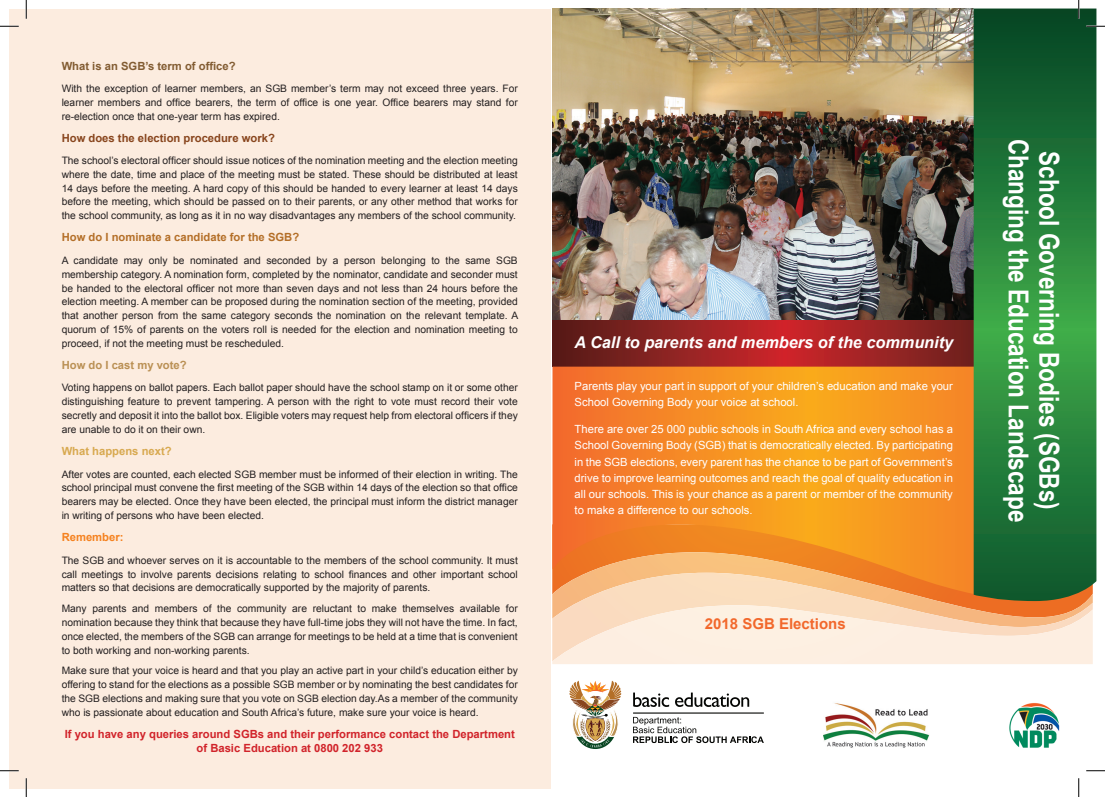
<style>
.page{position:relative;width:1105px;height:797px;background:#fff}
.page>*{position:absolute;margin:0;border:0;box-sizing:border-box;transform-origin:0 0}
.t1{font:700 27.5px/30.9px "Arial Narrow";color:#fff;text-align:center}
.t2{font:italic 700 16.25px "Arial";color:#fff}
.t3{font:700 15px "Arial";color:#f2682c}
.t4{font:11.25px/16.2px "Arial";color:#fff}
.t5{font:700 11.25px/13.8px "Arial";color:#d1232a;text-align:center}
.t6{font:700 11.25px "Arial";color:#b46f28}
.t7{font:700 11.25px "Arial";color:#88451d}
.t8{font:700 11.25px "Arial";color:#825c32}
.t9{font:700 11.25px "Arial";color:#ba9054}
.t10{font:700 11.25px "Arial";color:#d8a950}
.t11{font:700 11.25px "Arial";color:#f58220}
.t12{font:10.25px/13.8px "Arial";color:#231f20;text-align:justify}
</style>
<div class="page">
<div style="left:9px;top:9px;width:542px;height:779px;background:#fcecdf"></div>
<img style="left:552px;top:9px;width:422px;height:312px">
<svg style="left:552px;top:321px;width:422px;height:45px;background:#942222"></svg>
<svg style="left:569px;top:680px;width:52px;height:69px"></svg>
<svg style="left:633px;top:717px;width:131px;height:26px"></svg>
<svg style="left:633px;top:692px;width:36px;height:15px"></svg>
<svg style="left:675px;top:692px;width:74px;height:15px"></svg>
<hr style="left:633px;top:712px;width:131px;height:1px;background:#040503">
<svg style="left:552px;top:605px;width:541px;height:56px;background:#fcebdb"></svg>
<svg style="left:552px;top:366px;width:527px;height:256px;background:#f59a3e"></svg>
<svg style="left:974px;top:9px;width:122px;height:592px;background:#237a38"></svg>
<img style="left:824px;top:703px;width:106px;height:45px">
<img style="left:1009px;top:703px;width:51px;height:45px">
<svg style="left:0;top:25px;width:19px;height:2px"></svg>
<svg style="left:1086px;top:25px;width:19px;height:2px"></svg>
<svg style="left:0;top:770px;width:19px;height:1px"></svg>
<svg style="left:1086px;top:770px;width:19px;height:1px"></svg>
<svg style="left:25px;top:0;width:2px;height:19px"></svg>
<svg style="left:25px;top:778px;width:2px;height:19px"></svg>
<svg style="left:1078px;top:0;width:1px;height:19px"></svg>
<svg style="left:1078px;top:778px;width:1px;height:19px"></svg>
<p class="t8" style="left:62px;top:58px;width:175px">What is an SGB’s term of office?</p>
<p class="t12" style="left:62px;top:82px;width:458px">With the exception of learner members, an SGB member’s term may not exceed three years. For learner members and office bearers, the term of office is one year. Office bearers may stand for re-election once that one-year term has expired.</p>
<p class="t7" style="left:62px;top:131px;width:215px">How does the election procedure work?</p>
<p class="t12" style="left:62px;top:154px;width:458px">The school’s electoral officer should issue notices of the nomination meeting and the election meeting where the date, time and place of the meeting must be stated. These should be distributed at least 14 days before the meeting. A hard copy of this should be handed to every learner at least 14 days before the meeting, which should be passed on to their parents, or any other method that works for the school community, as long as it in no way disadvantages any members of the school community.</p>
<p class="t6" style="left:62px;top:230px;width:239px">How do I nominate a candidate for the SGB?</p>
<p class="t12" style="left:62px;top:254px;width:458px">A candidate may only be nominated and seconded by a person belonging to the same SGB membership category. A nomination form, completed by the nominator, candidate and seconder must be handed to the electoral officer not more than seven days and not less than 24 hours before the election meeting. A member can be proposed during the nomination section of the meeting, provided that another person from the same category seconds the nomination on the relevant template. A quorum of 15% of parents on the voters roll is needed for the election and nomination meeting to proceed, if not the meeting must be rescheduled.</p>
<p class="t9" style="left:62px;top:357px;width:127px">How do I cast my vote?</p>
<p class="t12" style="left:62px;top:381px;width:458px">Voting happens on ballot papers. Each ballot paper should have the school stamp on it or some other distinguishing feature to prevent tampering. A person with the right to vote must record their vote secretly and deposit it into the ballot box. Eligible voters may request help from electoral officers if they are unable to do it on their own.</p>
<p class="t10" style="left:62px;top:443px;width:112px">What happens next?</p>
<p class="t12" style="left:62px;top:467px;width:458px">After votes are counted, each elected SGB member must be informed of their election in writing. The school principal must convene the first meeting of the SGB within 14 days of the election so that office bearers may be elected. Once they have been elected, the principal must inform the district manager in writing of persons who have been elected.</p>
<p class="t11" style="left:62px;top:530px;width:63px">Remember:</p>
<p class="t12" style="left:62px;top:553px;width:458px">The SGB and whoever serves on it is accountable to the members of the school community. It must call meetings to involve parents decisions relating to school finances and other important school matters so that decisions are democratically supported by the majority of parents.</p>
<p class="t12" style="left:62px;top:602px;width:458px">Many parents and members of the community are reluctant to make themselves available for nomination because they think that because they have full-time jobs they will not have the time. In fact, once elected, the members of the SGB can arrange for meetings to be held at a time that is convenient to both working and non-working parents.</p>
<p class="t12" style="left:62px;top:664px;width:458px">Make sure that your voice is heard and that you play an active part in your child’s education either by offering to stand for the elections as a possible SGB member or by nominating the best candidates for the SGB elections and making sure that you vote on SGB election day.As a member of the community who is passionate about education and South Africa’s future, make sure your voice is heard.</p>
<p class="t5" style="left:65px;top:727px;width:452px">If you have any queries around SGBs and their performance contact the Department of Basic Education at 0800 202 933</p>
<h2 class="t2" style="left:574px;top:332px;width:380px">A Call to parents and members of the community</h2>
<p class="t4" style="left:575px;top:378px;width:380px">Parents play your part in support of your children’s education and make your<br>School Governing Body your voice at school.</p>
<p class="t4" style="left:575px;top:421px;width:380px;text-align:justify">There are over 25 000 public schools in South Africa and every school has a School Governing Body (SGB) that is democratically elected. By participating in the SGB elections, every parent has the chance to be part of Government’s drive to improve learning outcomes and reach the goal of quality education in all our schools. This is your chance as a parent or member of the community to make a difference to our schools.</p>
<h3 class="t3" style="left:705px;top:614px;width:142px">2018 SGB Elections</h3>
<h1 class="t1" style="left:1066px;top:139px;width:385px;rotate:90deg">School Governing Bodies (SGBs)<br>Changing the Education Landscape</h1>
</div>
